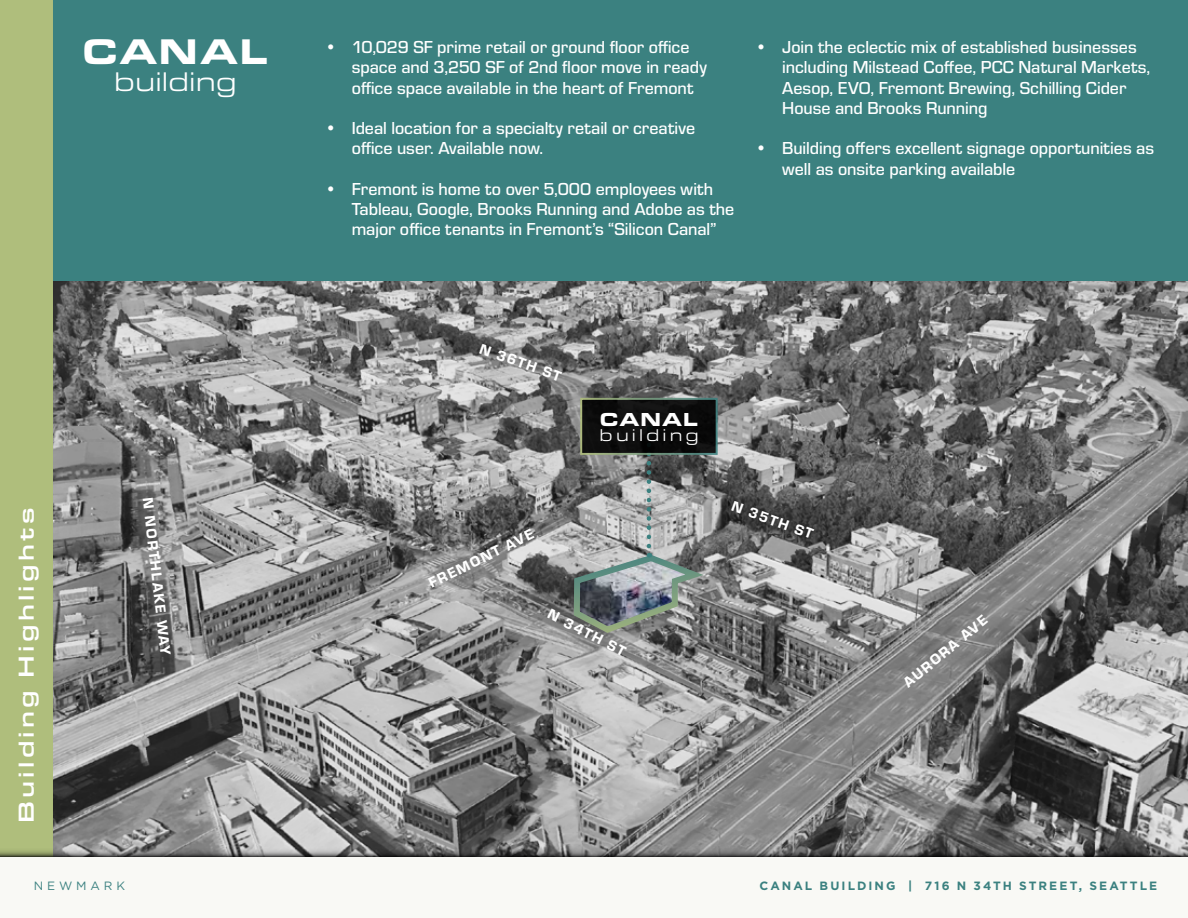
<style>
.page{position:relative;width:1188px;height:918px;background:#fff}
.page>*{position:absolute;margin:0;border:0;box-sizing:border-box;transform-origin:0 0}
.t1{font:900 36.9px "Eurostile Ext";letter-spacing:.025em;color:#fff}
.t2{font:27.75px "Eurostile Ext";color:#fff}
.t3{font:500 22.5px "Eurostile Ext";letter-spacing:.145em;color:#fff}
.t4{font:900 19.5px "Eurostile Ext";letter-spacing:.025em;color:#fff}
.t5{font:500 18px/20.2px "Eurostile";letter-spacing:-.005em;color:#fff}
.t6{font:17.55px "Eurostile Ext";letter-spacing:.175em;color:#fff}
.t7{font:15px "Eurostile Hea";color:#fff}
.t8{font:700 12px "Gotham";letter-spacing:.175em;color:#3b8180}
.t9{font:12px "Gotham";letter-spacing:.325em;color:#3b8180}
</style>
<div class="page">
<div style="left:0;top:856px;width:1188px;height:62px;background:#f9f9f5"></div>
<img style="left:53px;top:280px;width:1135px;height:562px">
<div style="left:52px;top:0;width:1136px;height:280px;background:#3b8180"></div>
<div style="left:0;top:0;width:53px;height:856px;background:#afbe7c"></div>
<div style="left:728px;top:498px;width:89px;height:43px;background:#000;opacity:.45"></div>
<svg style="left:0;top:842px;width:1188px;height:14px;background:#787876"></svg>
<svg style="left:570px;top:552px;width:142px;height:84px;background:#808888"></svg>
<svg style="left:647px;top:455px;width:4px;height:91px"></svg>
<div style="left:581px;top:399px;width:136px;height:55px;background:#0c0c0c"></div>
<h1 class="t1" style="left:82px;top:24px;width:187px">CANAL</h1>
<h2 class="t2" style="left:114px;top:62px;width:124px">building</h2>
<p class="t3" style="left:10px;top:823px;width:318px;rotate:-90deg">Building Highlights</p>
<p class="t7" style="left:159px;top:497px;width:160px;rotate:84deg">N NORTHLAKE WAY</p>
<p class="t5" style="left:352px;top:36px;width:357px;text-indent:-27px">• 10,029 SF prime retail or ground floor office space and 3,250 SF of 2nd floor move in ready office space available in the heart of Fremont</p>
<p class="t5" style="left:352px;top:117px;width:345px;text-indent:-27px">• Ideal location for a specialty retail or creative office user. Available now.</p>
<p class="t5" style="left:352px;top:178px;width:384px;text-indent:-27px">• Fremont is home to over 5,000 employees with<br>Tableau, Google, Brooks Running and Adobe as the major office tenants in Fremont’s “Silicon Canal”</p>
<p class="t5" style="left:782px;top:36px;width:370px;text-indent:-27px">• Join the eclectic mix of established businesses including Milstead Coffee, PCC Natural Markets, Aesop, EVO, Fremont Brewing, Schilling Cider House and Brooks Running</p>
<p class="t5" style="left:782px;top:137px;width:373px;text-indent:-27px">• Building offers excellent signage opportunities as well as onsite parking available</p>
<p class="t7" style="left:484px;top:338px;width:87px;rotate:20deg">N 36TH ST</p>
<p class="t4" style="left:600px;top:404px;width:100px">CANAL</p>
<p class="t6" style="left:600px;top:423px;width:101px">building</p>
<p class="t7" style="left:425px;top:574px;width:117px;rotate:-26deg">FREMONT AVE</p>
<p class="t7" style="left:554px;top:604px;width:87px;rotate:27deg">N 34TH ST</p>
<p class="t7" style="left:736px;top:495px;width:87px;rotate:20deg">N 35TH ST</p>
<p class="t7" style="left:899px;top:676px;width:105px;rotate:-40deg">AURORA AVE</p>
<p class="t9" style="left:34px;top:878px;width:93px">NEWMARK</p>
<p class="t8" style="left:760px;top:878px;width:399px">CANAL BUILDING | 716 N 34TH STREET, SEATTLE</p>
</div>
